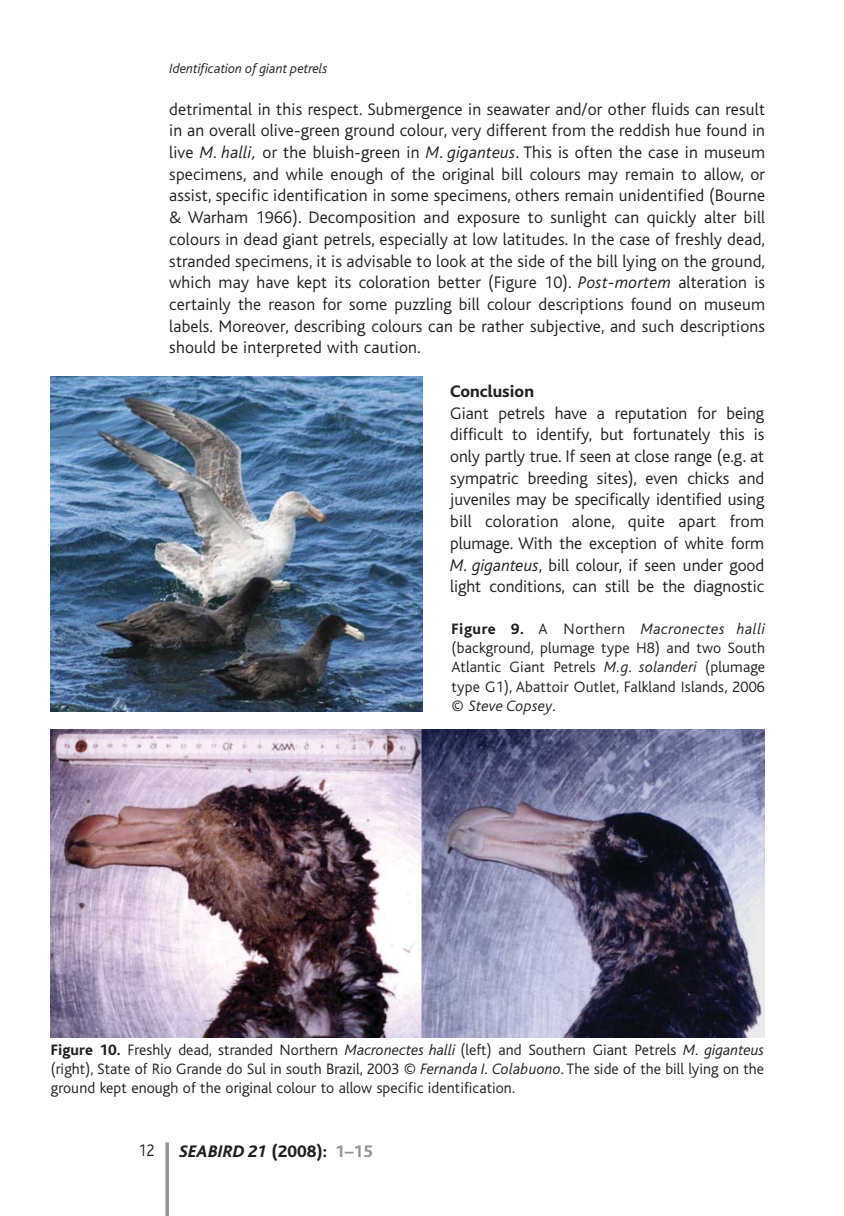
<style>
.page{position:relative;width:844px;height:1216px;background:#fff}
.page>*{position:absolute;margin:0;border:0;box-sizing:border-box;transform-origin:0 0}
.t1{font:300 17.5px/21.7px "Bliss";color:#231f20;text-align:justify}
.t2{font:italic 800 17.5px "Bliss";color:#231f20}
.t3{font:800 17.5px "Bliss";color:#231f20}
.t4{font:300 17.5px "Bliss";color:#231f20;scale:.9 1}
.t5{font:300 15.75px/19.2px "Bliss";letter-spacing:.005em;color:#231f20;text-align:justify}
.t6{font:italic 300 14px "Bliss";color:#231f20}
.s1{font-style:italic}
.s2{font-weight:800}
.s3{font-style:normal}
.s4{font-style:normal;color:#939598}
</style>
<div class="page">
<svg style="left:165px;top:1142px;width:4px;height:73px"></svg>
<img style="left:50px;top:729px;width:714px;height:308px">
<img style="left:50px;top:376px;width:372px;height:336px">
<p class="t6" style="left:169px;top:63px;width:159px">Identification of giant petrels</p>
<p class="t1" style="left:169px;top:98px;width:597px">detrimental in this respect. Submergence in seawater and/or other fluids can result in an overall olive-green ground colour, very different from the reddish hue found in live <span class="s1">M</span>. <span class="s1">halli,</span> or the bluish-green in <span class="s1">M</span>. <span class="s1">giganteus</span>. This is often the case in museum specimens, and while enough of the original bill colours may remain to allow, or assist, specific identification in some specimens, others remain unidentified (Bourne &amp; Warham 1966). Decomposition and exposure to sunlight can quickly alter bill colours in dead giant petrels, especially at low latitudes. In the case of freshly dead, stranded specimens, it is advisable to look at the side of the bill lying on the ground, which may have kept its coloration better (Figure 10). <span class="s1">Post-mortem</span> alteration is certainly the reason for some puzzling bill colour descriptions found on museum labels. Moreover, describing colours can be rather subjective, and such descriptions should be interpreted with caution.</p>
<p class="t3" style="left:450px;top:384px;width:85px">Conclusion</p>
<p class="t1" style="left:450px;top:402px;width:315px">Giant petrels have a reputation for being difficult to identify, but fortunately this is only partly true. If seen at close range (e.g. at sympatric breeding sites), even chicks and juveniles may be specifically identified using bill coloration alone, quite apart from plumage. With the exception of white form <span class="s1">M</span>. <span class="s1">giganteus</span>, bill colour, if seen under good light conditions, can still be the diagnostic</p>
<p class="t5" style="left:451px;top:619px;width:315px"><span class="s2">Figure 9.</span> A Northern <span class="s1">Macronectes halli </span>(background, plumage type H8) and two South Atlantic Giant Petrels <span class="s1">M.g. solanderi</span> (plumage type G1), Abattoir Outlet, Falkland Islands, 2006 © <span class="s1">Steve Copsey</span>.</p>
<p class="t5" style="left:51px;top:1040px;width:714px"><span class="s2">Figure 10.</span> Freshly dead, stranded Northern <span class="s1">Macronectes halli</span> (left) and Southern Giant Petrels <span class="s1">M</span>. <span class="s1">giganteus </span>(right), State of Rio Grande do Sul in south Brazil, 2003 © <span class="s1">Fernanda I. Colabuono</span>. The side of the bill lying on the ground kept enough of the original colour to allow specific identification.</p>
<p class="t4" style="left:138px;top:1141px;width:20px">12</p>
<p class="t2" style="left:179px;top:1144px;width:195px">SEABIRD 21 <span class="s3">(2008):</span> <span class="s4">1–15</span></p>
</div>
